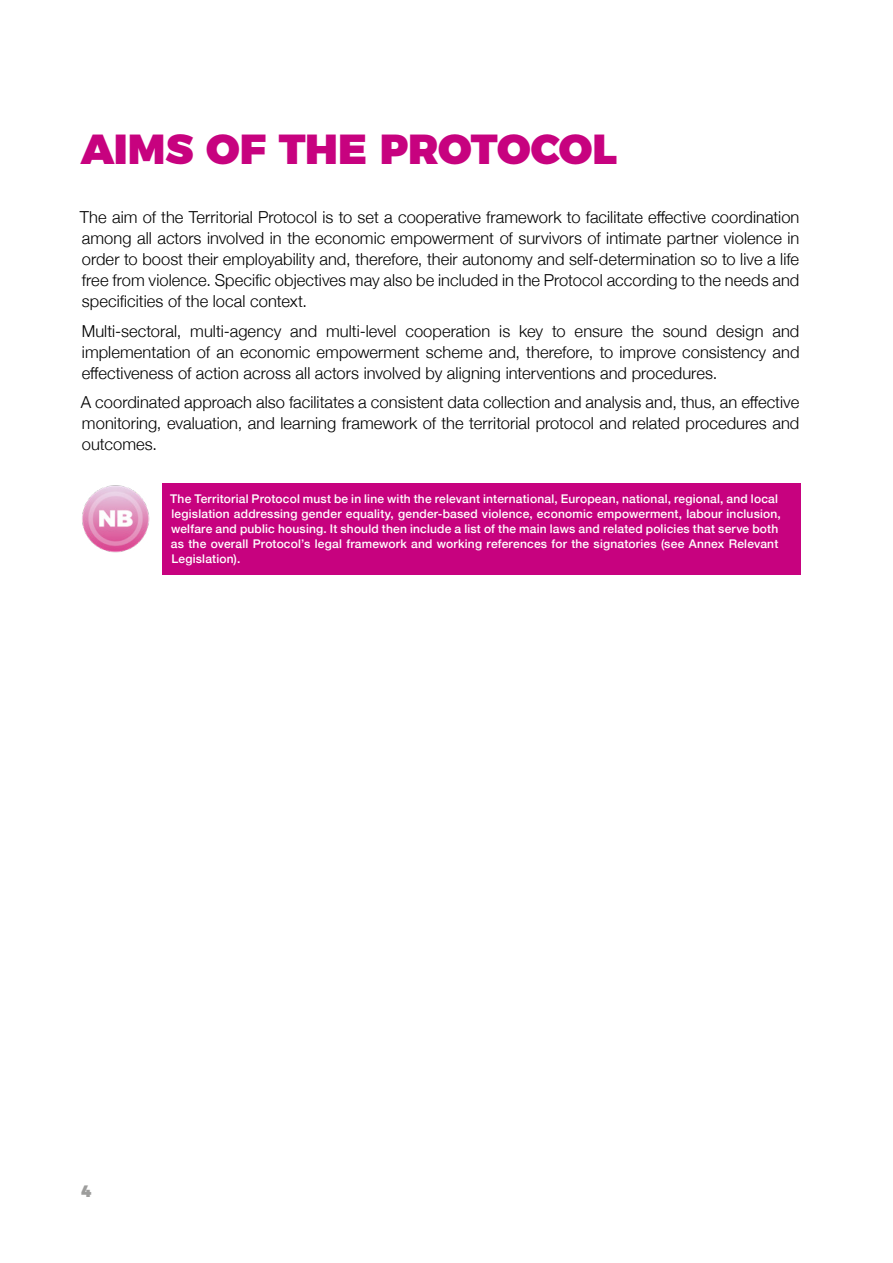
<style>
.page{position:relative;width:893px;height:1263px;background:#fff}
.page>*{position:absolute;margin:0;border:0;box-sizing:border-box;transform-origin:0 0}
.t1{font:900 42px "Montserrat";letter-spacing:-.01em;color:#c7027f}
.t2{font:300 16.5px/21px "Helvetica Neue";letter-spacing:.005em;color:#000;text-align:justify}
.t3{font:900 16.5px "Montserrat";color:#9d9d9c}
.t4{font:500 12px/15px "Helvetica Neue";letter-spacing:.015em;color:#fff}
</style>
<div class="page">
<div style="left:162px;top:483px;width:639px;height:91px;background:#c7027f"></div>
<img style="left:82px;top:485px;width:67px;height:68px">
<h1 class="t1" style="left:81px;top:114px;width:538px">AIMS OF THE PROTOCOL</h1>
<p class="t2" style="left:80px;top:206px;width:721px">The aim of the Territorial Protocol is to set a cooperative framework to facilitate effective coordination among all actors involved in the economic empowerment of survivors of intimate partner violence in order to boost their employability and, therefore, their autonomy and self-determination so to live a life free from violence. Specific objectives may also be included in the Protocol according to the needs and specificities of the local context.</p>
<p class="t2" style="left:82px;top:319px;width:719px">Multi-sectoral, multi-agency and multi-level cooperation is key to ensure the sound design and implementation of an economic empowerment scheme and, therefore, to improve consistency and effectiveness of action across all actors involved by aligning interventions and procedures.</p>
<p class="t2" style="left:81px;top:391px;width:720px">A coordinated approach also facilitates a consistent data collection and analysis and, thus, an effective monitoring, evaluation, and learning framework of the territorial protocol and related procedures and outcomes.</p>
<p class="t4" style="left:170px;top:491px;width:612px">The Territorial Protocol must be in line with the relevant international, European, national, regional, and local legislation addressing gender equality, gender-based violence, economic empowerment, labour inclusion, welfare and public housing. It should then include a list of the main laws and related policies that serve both as the overall Protocol’s legal framework and working references for the signatories (see Annex Relevant Legislation).</p>
<p class="t3" style="left:81px;top:1178px;width:12px">4</p>
</div>
